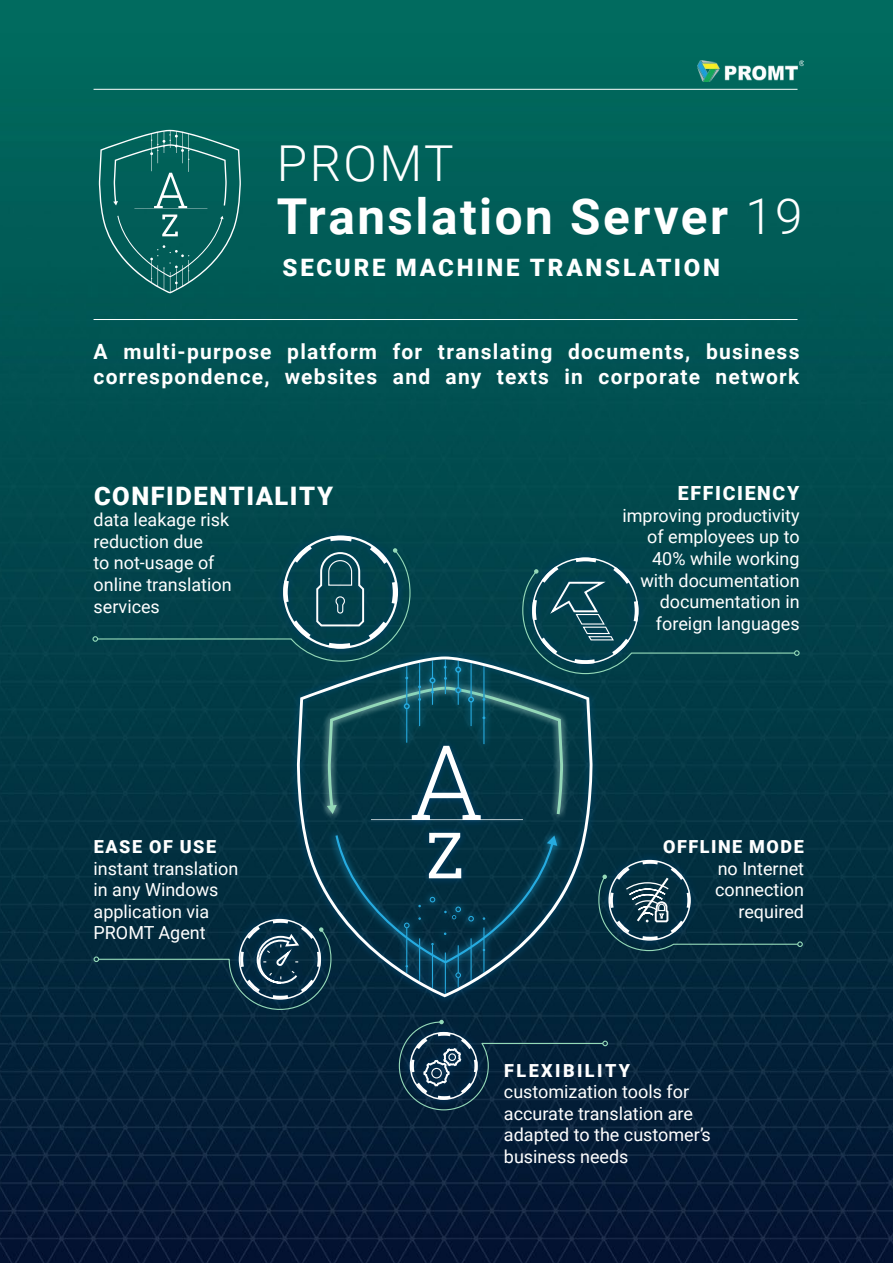
<style>
.page{position:relative;width:893px;height:1263px;background:#fff}
.page>*{position:absolute;margin:0;border:0;box-sizing:border-box;transform-origin:0 0}
.t1{font:700 49.5px/52.5px "Roboto";letter-spacing:.05em;color:#fff}
.t2{font:900 25.5px "Roboto";letter-spacing:.06em;color:#fff}
.t3{font:900 24px "Roboto";letter-spacing:.115em;color:#fff}
.t4{font:700 21px/25.2px "Roboto";letter-spacing:.06em;color:#fff}
.t5{font:900 19.5px "Roboto";letter-spacing:.085em;color:#fff}
.t6{font:18px/21.6px "Roboto";color:#fff}
.t7{font:900 18px "Roboto";letter-spacing:.085em;color:#fff}
.t8{font:900 18px "Roboto";letter-spacing:.135em;color:#fff}
.s1{font-weight:300}
</style>
<div class="page">
<img style="left:0;top:0;width:893px;height:1263px">
<img style="left:698px;top:61px;width:105px;height:20px">
<hr style="left:94px;top:89px;width:703px;height:1px;background:#fff">
<hr style="left:94px;top:319px;width:703px;height:1px;background:#fff">
<svg style="left:297px;top:820px;width:296px;height:177px;background:#0b3648"></svg>
<div style="left:275px;top:527px;width:131px;height:130px;background:#02474c"></div>
<svg style="left:99px;top:130px;width:142px;height:163px;background:#146a64"></svg>
<div style="left:600px;top:852px;width:99px;height:97px;background:#012f3f"></div>
<svg style="left:94px;top:833px;width:463px;height:177px;background:#0c374a"></svg>
<svg style="left:398px;top:1020px;width:210px;height:91px;background:#123046"></svg>
<svg style="left:598px;top:859px;width:205px;height:93px"></svg>
<svg style="left:92px;top:533px;width:708px;height:287px;background:#0c4550"></svg>
<h1 class="t1" style="left:277px;top:136px;width:527px"><span class="s1">PROMT<br></span>Translation Server <span class="s1">19</span></h1>
<h3 class="t3" style="left:282px;top:251px;width:439px">SECURE MACHINE TRANSLATION</h3>
<p class="t4" style="left:94px;top:338px;width:707px">A multi-purpose platform for translating documents, business correspondence, websites and any texts in corporate network</p>
<h2 class="t2" style="left:94px;top:478px;width:241px">CONFIDENTIALITY</h2>
<p class="t6" style="left:94px;top:508px;width:140px">data leakage risk reduction due<br>to not-usage of online translation services</p>
<p class="t7" style="left:94px;top:834px;width:124px">EASE OF USE</p>
<p class="t6" style="left:94px;top:857px;width:146px">instant translation in any Windows application via<br>PROMT Agent</p>
<p class="t5" style="left:678px;top:480px;width:123px">EFFICIENCY</p>
<p class="t6" style="left:622px;top:504px;width:179px;text-align:right">improving productivity of employees up to<br>40% while working with documentation documentation in foreign languages</p>
<p class="t7" style="left:663px;top:834px;width:142px">OFFLINE MODE</p>
<p class="t6" style="left:715px;top:857px;width:90px;text-align:right">no Internet connection required</p>
<p class="t8" style="left:504px;top:1057px;width:128px">FLEXIBILITY</p>
<p class="t6" style="left:504px;top:1080px;width:208px">customization tools for accurate translation are adapted to the customer’s business needs</p>
</div>
